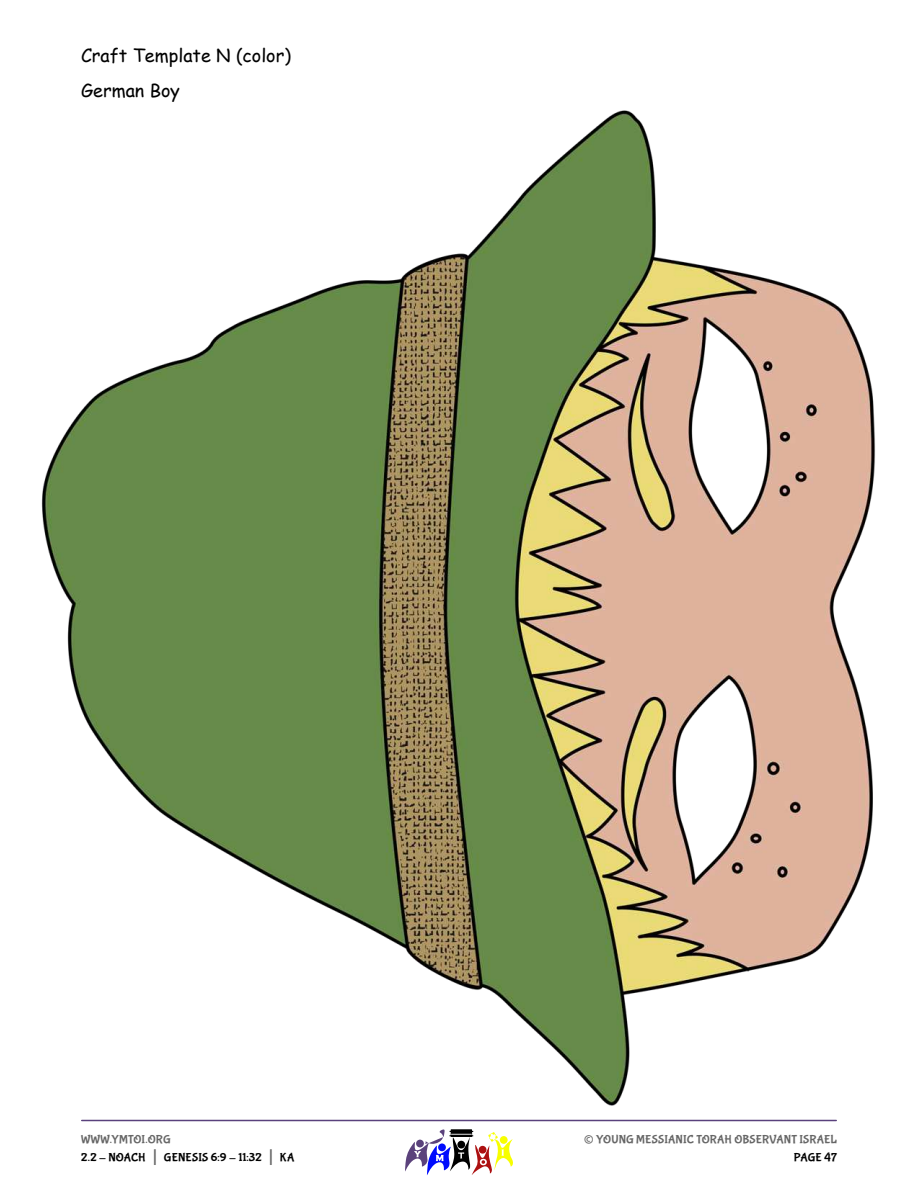
<style>
.page{position:relative;width:918px;height:1188px;background:#fff}
.page>*{position:absolute;margin:0;border:0;box-sizing:border-box;transform-origin:0 0}
.t1{font:27px "Bubblegum Sans";color:#666}
.t2{font:18px/35.1px "Comic Sans MS";color:#000}
.t3{font:12px/18px "Bubblegum Sans";letter-spacing:.01em;color:#000}
.t4{font:12px "Bubblegum Sans";letter-spacing:.01em;color:#666}
.s1{color:#666}
.s2{font-size:21px;color:#666}
</style>
<div class="page">
<hr style="left:82px;top:1120px;width:754px;height:1px;background:#59417c">
<svg style="left:405px;top:1129px;width:108px;height:46px"></svg>
<img style="left:41px;top:110px;width:835px;height:996px">
<h2 class="t2" style="left:81px;top:39px;width:211px">Craft Template N (color)<br>German Boy</h2>
<p class="t3" style="left:81px;top:1130px;width:215px"><span class="s1">WWW.YMTOI.ORG<br></span>2.2 - NOACH <span class="s2">|</span> GENESIS 6:9 - 11:32 <span class="s2">|</span> KA</p>
<h1 class="t1" style="left:584px;top:1122px;width:12px">©</h1>
<p class="t4" style="left:596px;top:1132px;width:242px">YOUNG MESSIANIC TORAH OBSERVANT ISRAEL</p>
<p class="t3" style="left:794px;top:1148px;width:45px">PAGE 47</p>
</div>
